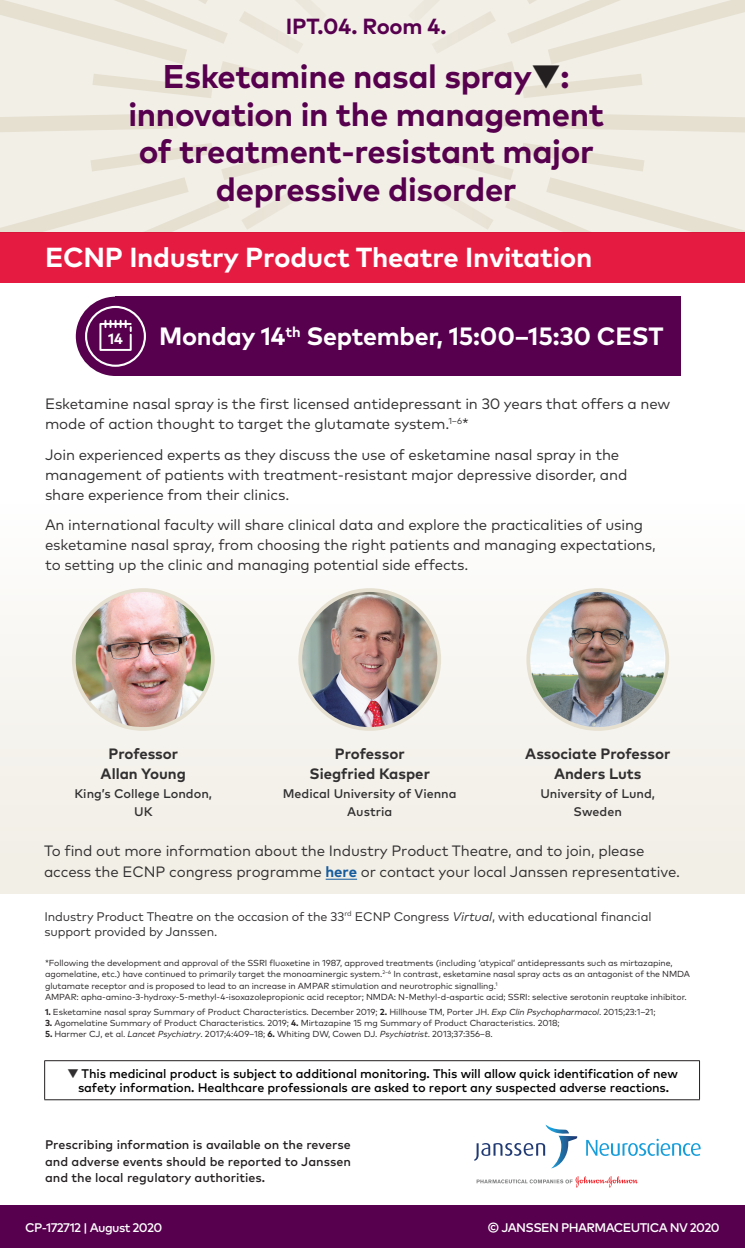
<style>
.page{position:relative;width:745px;height:1248px;background:#fff}
.page>*{position:absolute;margin:0;border:0;box-sizing:border-box;transform-origin:0 0}
.t1{font:700 32.75px/37.5px "Mark Pro";letter-spacing:-.01em;color:#56004e;text-align:center}
.t2{font:700 27.5px "Mark Pro";letter-spacing:-.01em;color:#fff}
.t3{font:700 25px "Mark Pro";letter-spacing:-.01em;color:#fff}
.t4{font:700 21.88px "Mark Pro";letter-spacing:-.01em;color:#56004e}
.t5{font:15px/20px "Mark Pro";letter-spacing:-.01em;color:#312f30}
.t6{font:700 15px/20px "Mark Pro";color:#312f30;text-align:center}
.t7{font:700 15px "Mark Pro";color:#fff}
.t8{font:500 12.5px/14.6px "Mark Pro";letter-spacing:-.01em;color:#000;text-align:center}
.t9{font:500 12.5px/16.2px "Mark Pro";color:#231f20;text-align:justify}
.t10{font:12.5px/15px "Mark Pro";letter-spacing:-.01em;color:#312f30}
.t11{font:500 12.5px/17.5px "Mark Pro";color:#312f30;text-align:center}
.t12{font:500 12.5px "Mark Pro";letter-spacing:-.05em;color:#fff}
.t13{font:8.75px/11.2px "Mark Pro";letter-spacing:-.01em;color:#231f20}
.s1{color:#231f20}
.s2{font-weight:700;color:#175d9e}
.s3{font-family:"Mark";font-style:italic}
.s4{font-weight:700}
.s5{font-weight:400;color:#312f30}
</style>
<div class="page">
<div style="left:0;top:0;width:744px;height:232px;background:#f2efe7"></div>
<div style="left:115px;top:296px;width:565px;height:80px;background:#56004e"></div>
<div style="left:0;top:504px;width:744px;height:389px;background:linear-gradient(to right,#f7f5f0,#f7f5f0)"></div>
<svg style="left:431px;top:186px;width:14px;height:18px"></svg>
<svg style="left:445px;top:0;width:299px;height:232px"></svg>
<svg style="left:422px;top:0;width:203px;height:54px"></svg>
<svg style="left:289px;top:186px;width:15px;height:18px"></svg>
<svg style="left:0;top:0;width:289px;height:232px"></svg>
<svg style="left:109px;top:0;width:205px;height:54px"></svg>
<div style="left:0;top:232px;width:744px;height:51px;background:#e51b42"></div>
<hr style="left:325px;top:878px;width:32px;height:1px;background:#175d9e">
<hr style="left:44px;top:1060px;width:655px;height:1px;background:#231f20">
<hr style="left:44px;top:1060px;width:1px;height:39px;background:#231f20">
<hr style="left:698px;top:1060px;width:1px;height:39px;background:#231f20">
<hr style="left:44px;top:1099px;width:655px;height:1px;background:#231f20">
<svg style="left:476px;top:1176px;width:161px;height:11px"></svg>
<svg style="left:586px;top:1138px;width:114px;height:17px"></svg>
<svg style="left:474px;top:1124px;width:103px;height:44px"></svg>
<div style="left:0;top:1205px;width:744px;height:42px;background:#56004e"></div>
<div style="left:76px;top:296px;width:79px;height:80px;background:#56004e;border-radius:50%"></div>
<svg style="left:85px;top:306px;width:61px;height:61px"></svg>
<img style="left:75px;top:590px;width:138px;height:139px">
<div style="left:72px;top:588px;width:142px;height:142px;border:4px solid #e6e0d1;border-radius:50%"></div>
<img style="left:300px;top:590px;width:139px;height:139px;border-radius:69px">
<div style="left:298px;top:588px;width:143px;height:142px;border:4px solid #e6e0d1;border-radius:50%"></div>
<img style="left:528px;top:590px;width:136px;height:139px">
<div style="left:526px;top:588px;width:142px;height:142px;border:4px solid #e6e0d1;border-radius:50%"></div>
<h3 class="t4" style="left:286px;top:10px;width:162px">IPT.04. Room 4.</h3>
<h1 class="t1" style="left:128px;top:55px;width:477px">Esketamine nasal spray<span class="s1">▼</span>: innovation in the management of treatment-resistant major depressive disorder</h1>
<h2 class="t2" style="left:45px;top:237px;width:548px">ECNP Industry Product Theatre Invitation</h2>
<h3 class="t7" style="left:108px;top:327px;width:16px">14</h3>
<h3 class="t3" style="left:159px;top:317px;width:505px">Monday 14<sup>th</sup> September, 15:00–15:30 CEST</h3>
<h3 class="t5" style="left:45px;top:392px;width:626px">Esketamine nasal spray is the first licensed antidepressant in 30 years that offers a new mode of action thought to target the glutamate system.<sup>1–6</sup>*</h3>
<h3 class="t5" style="left:45px;top:443px;width:583px">Join experienced experts as they discuss the use of esketamine nasal spray in the management of patients with treatment-resistant major depressive disorder, and share experience from their clinics.</h3>
<p class="t5" style="left:45px;top:513px;width:611px">An international faculty will share clinical data and explore the practicalities of using esketamine nasal spray, from choosing the right patients and managing expectations, to setting up the clinic and managing potential side effects.</p>
<h3 class="t6" style="left:101px;top:742px;width:87px">Professor<br>Allan Young</h3>
<h3 class="t11" style="left:74px;top:784px;width:139px">King’s College London,<br>UK</h3>
<h3 class="t6" style="left:309px;top:742px;width:122px">Professor<br>Siegfried Kasper</h3>
<h3 class="t11" style="left:282px;top:784px;width:175px">Medical University of Vienna<br>Austria</h3>
<h3 class="t6" style="left:525px;top:742px;width:146px">Associate Professor<br>Anders Luts</h3>
<h3 class="t11" style="left:540px;top:784px;width:116px">University of Lund,<br>Sweden</h3>
<h3 class="t5" style="left:44px;top:839px;width:637px;line-height:20.5px">To find out more information about the Industry Product Theatre, and to join, please access the ECNP congress programme <span class="s2">here</span> or contact your local Janssen representative.</h3>
<h3 class="t10" style="left:44px;top:907px;width:608px">Industry Product Theatre on the occasion of the 33<sup>rd</sup> ECNP Congress <span class="s3">Virtual</span>, with educational financial support provided by Janssen.</h3>
<p class="t13" style="left:45px;top:956px;width:646px">*Following the development and approval of the SSRI fluoxetine in 1987, approved treatments (including ‘atypical’ antidepressants such as mirtazapine, agomelatine, etc.) have continued to primarily target the monoaminergic system.<sup>2–6</sup> In contrast, esketamine nasal spray acts as an antagonist of the NMDA glutamate receptor and is proposed to lead to an increase in AMPAR stimulation and neurotrophic signalling.<sup>1<br></sup>AMPAR: apha-amino-3-hydroxy-5-methyl-4-isoxazolepropionic acid receptor; NMDA: N-Methyl-d-aspartic acid; SSRI: selective serotonin reuptake inhibitor.</p>
<p class="t13" style="left:45px;top:1005px;width:611px"><span class="s4">1.</span> Esketamine nasal spray Summary of Product Characteristics. December 2019; <span class="s4">2.</span> Hillhouse TM, Porter JH. <span class="s3">Exp Clin Psychopharmacol</span>. 2015;23:1–21;</p>
<p class="t13" style="left:45px;top:1016px;width:516px"><span class="s4">3.</span> Agomelatine Summary of Product Characteristics. 2019; <span class="s4">4.</span> Mirtazapine 15 mg Summary of Product Characteristics. 2018;</p>
<p class="t13" style="left:45px;top:1027px;width:449px"><span class="s4">5.</span> Harmer CJ, et al. <span class="s3">Lancet Psychiatry</span>. 2017;4:409–18; <span class="s4">6.</span> Whiting DW, Cowen DJ. <span class="s3">Psychiatrist</span>. 2013;37:356–8.</p>
<h3 class="t8" style="left:67px;top:1064px;width:611px"><span class="s5">▼</span> This medicinal product is subject to additional monitoring. This will allow quick identification of new safety information. Healthcare professionals are asked to report any suspected adverse reactions.</h3>
<h3 class="t9" style="left:45px;top:1135px;width:307px">Prescribing information is available on the reverse and adverse events should be reported to Janssen and the local regulatory authorities.</h3>
<h3 class="t12" style="left:25px;top:1218px;width:138px">CP-172712 | August 2020</h3>
<h3 class="t12" style="left:487px;top:1218px;width:233px">© JANSSEN PHARMACEUTICA NV 2020</h3>
</div>
